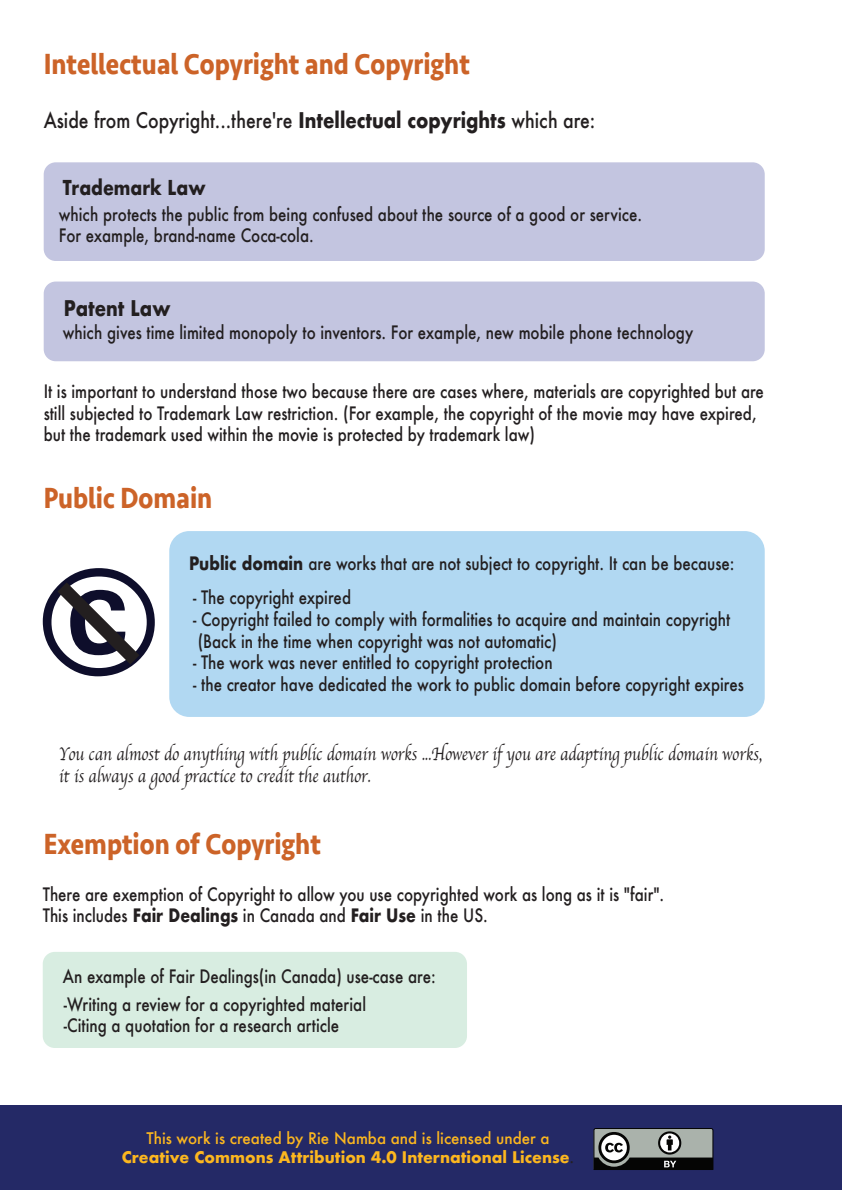
<style>
.page{position:relative;width:842px;height:1191px;background:#fff}
.page>*{position:absolute;margin:0;border:0;box-sizing:border-box;transform-origin:0 0}
.t1{font:700 491.9px "Bradley Hand ITCTT";color:#0e0e2b;scale:1.04 1}
.t2{font:700 30px "Seravek";color:#cc6328;scale:.86 1}
.t3{font:500 21px "Futura";color:#231f20;scale:.84 1}
.t4{font:700 21px "Futura";color:#231f20;scale:.84 1}
.t5{font:700 20px "Futura";color:#231f20;scale:.84 1}
.t6{font:19px/22.8px "Apple Chancery";color:#231f20;scale:.84 1}
.t7{font:500 18px/21.6px "Futura";color:#231f20;scale:.84 1}
.t8{font:700 15.6px/18.7px "Futura";color:#fcb71f;text-align:center}
.s1{font-weight:700}
.s2{font-weight:500}
.s3{font-weight:500;color:#231f20}
</style>
<div class="page">
<div style="left:0;top:1105px;width:842px;height:85px;background:#242966"></div>
<div style="left:44px;top:162px;width:721px;height:99px;background:#c3c5e0;border-radius:12px"></div>
<div style="left:44px;top:281px;width:721px;height:80px;background:#c3c5e0;border-radius:12px"></div>
<svg style="left:57px;top:582px;width:83px;height:83px"></svg>
<div style="left:169px;top:531px;width:596px;height:186px;background:#b1d8f2;border-radius:20px"></div>
<div style="left:43px;top:952px;width:424px;height:96px;background:#d8ede1;border-radius:12px"></div>
<svg style="left:593px;top:1128px;width:120px;height:42px;background:#747875"></svg>
<h2 class="t2" style="left:44px;top:40px;width:497px">Intellectual Copyright and Copyright</h2>
<p class="t3" style="left:44px;top:106px;width:658px">Aside from Copyright...there're <span class="s1">Intellectual copyrights</span> which are:</p>
<p class="t5" style="left:63px;top:173px;width:172px">Trademark Law</p>
<p class="t7" style="left:59px;top:203px;width:696px">which protects the public from being confused about the source of a good or service.<br>For example, brand-name Coca-cola.</p>
<p class="t4" style="left:64px;top:293px;width:128px">Patent Law</p>
<p class="t7" style="left:63px;top:321px;width:752px">which gives time limited monopoly to inventors. For example, new mobile phone technology</p>
<p class="t7" style="left:44px;top:380px;width:859px">It is important to understand those two because there are cases where, materials are copyrighted but are still subjected to Trademark Law restriction. (For example, the copyright of the movie may have expired, but the trademark used within the movie is protected by trademark law)</p>
<h2 class="t2" style="left:44px;top:474px;width:198px">Public Domain</h2>
<h1 class="t1" style="left:26px;top:407px;width:134px">©</h1>
<p class="t7" style="left:189px;top:552px;width:651px"><span class="s1">Public domain</span> are works that are not subject to copyright. It can be because:</p>
<p class="t7" style="left:193px;top:587px;width:190px">- The copyright expired</p>
<p class="t7" style="left:193px;top:608px;width:641px">- Copyright failed to comply with formalities to acquire and maintain copyright (Back in the time when copyright was not automatic)</p>
<p class="t7" style="left:193px;top:651px;width:430px">- The work was never entitled to copyright protection</p>
<p class="t7" style="left:193px;top:673px;width:657px">- the creator have dedicated the work to public domain before copyright expires</p>
<p class="t6" style="left:59px;top:742px;width:838px">You can almost do anything with public domain works ...However if you are adapting public domain works, it is always a good practice to credit the author.</p>
<h2 class="t2" style="left:44px;top:820px;width:324px">Exemption of Copyright</h2>
<p class="t7" style="left:43px;top:883px;width:741px">There are exemption of Copyright to allow you use copyrighted work as long as it is "fair".<br>This includes <span class="s1">Fair Dealings</span> in Canada and <span class="s1">Fair Use</span> in the US.</p>
<p class="t7" style="left:63px;top:962px;width:445px;line-height:27.7px">An example of Fair Dealings(in Canada) use-case are: -Writing a review for a copyrighted material</p>
<p class="t7" style="left:64px;top:1014px;width:329px">-Citing a quotation for a research article</p>
<p class="t8" style="left:122px;top:1129px;width:454px"><span class="s2">This work is created by Rie Namba and is licensed under a<br></span>Creative Commons Attribution 4.0 International License<span class="s3">.</span></p>
</div>
